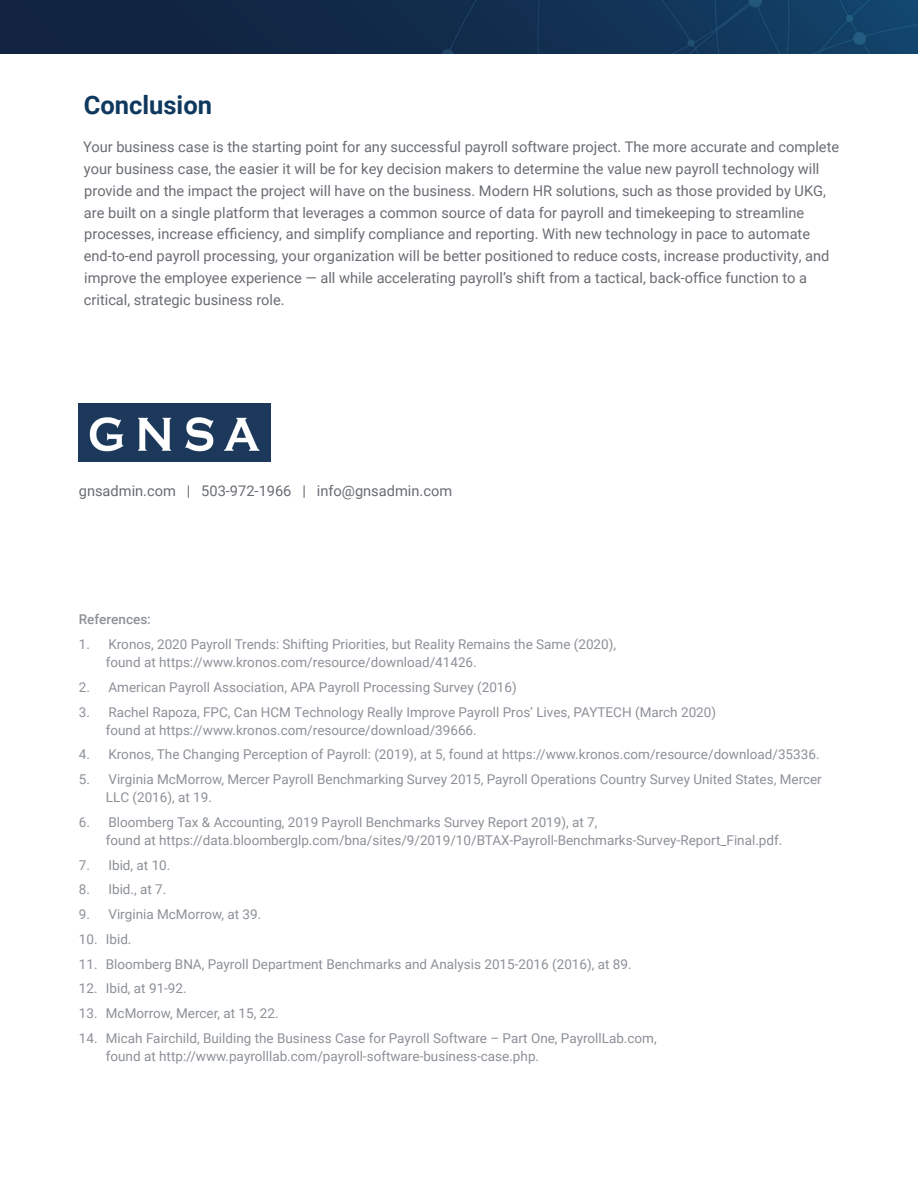
<style>
.page{position:relative;width:918px;height:1188px;background:#fff}
.page>*{position:absolute;margin:0;border:0;box-sizing:border-box;transform-origin:0 0}
.body_-_default_text{font:700 25.5px "Roboto";color:#0e385e}
.body_-_default_text-2{font:14.7px/21.8px "Roboto";color:#696d73}
.t1{font:14.7px "Roboto";color:#686d74}
.t2{font:13.5px/18px "Roboto";color:#8c9198}
.footnote_-_header{font:500 13.5px "Roboto";color:#8c9198}
</style>
<div class="page">
<img style="left:0;top:0;width:918px;height:53px">
<img style="left:79px;top:404px;width:192px;height:57px">
<p class="body_-_default_text" style="left:84px;top:88px;width:130px">Conclusion</p>
<p class="body_-_default_text-2" style="left:83px;top:136px;width:758px">Your business case is the starting point for any successful payroll software project. The more accurate and complete your business case, the easier it will be for key decision makers to determine the value new payroll technology will provide and the impact the project will have on the business. Modern HR solutions, such as those provided by UKG, are built on a single platform that leverages a common source of data for payroll and timekeeping to streamline processes, increase efficiency, and simplify compliance and reporting. With new technology in pace to automate end-to-end payroll processing, your organization will be better positioned to reduce costs, increase productivity, and improve the employee experience — all while accelerating payroll’s shift from a tactical, back-office function to a critical, strategic business role.</p>
<p class="t1" style="left:79px;top:480px;width:375px">gnsadmin.com | 503-972-1966 | info@gnsadmin.com</p>
<p class="footnote_-_header" style="left:79px;top:610px;width:74px">References:</p>
<p class="t2" style="left:106px;top:635px;width:512px;text-indent:-27px">1. Kronos, 2020 Payroll Trends: Shifting Priorities, but Reality Remains the Same (2020), found at https://www.kronos.com/resource/download/41426.</p>
<p class="t2" style="left:79px;top:678px;width:439px">2. American Payroll Association, APA Payroll Processing Survey (2016)</p>
<p class="t2" style="left:106px;top:702px;width:612px;text-indent:-27px">3. Rachel Rapoza, FPC, Can HCM Technology Really Improve Payroll Pros’ Lives, PAYTECH (March 2020) found at https://www.kronos.com/resource/download/39666.</p>
<p class="t2" style="left:79px;top:745px;width:742px">4. Kronos, The Changing Perception of Payroll: (2019), at 5, found at https://www.kronos.com/resource/download/35336.</p>
<p class="t2" style="left:106px;top:770px;width:718px;text-indent:-27px">5. Virginia McMorrow, Mercer Payroll Benchmarking Survey 2015, Payroll Operations Country Survey United States, Mercer<br>LLC (2016), at 19.</p>
<p class="t2" style="left:106px;top:813px;width:678px;text-indent:-27px">6. Bloomberg Tax &amp; Accounting, 2019 Payroll Benchmarks Survey Report 2019), at 7,<br>found at https://data.bloomberglp.com/bna/sites/9/2019/10/BTAX-Payroll-Benchmarks-Survey-Report_Final.pdf.</p>
<p class="t2" style="left:79px;top:855px;width:93px">7. Ibid, at 10.</p>
<p class="t2" style="left:79px;top:880px;width:89px">8. Ibid., at 7.</p>
<p class="t2" style="left:79px;top:905px;width:184px">9. Virginia McMorrow, at 39.</p>
<p class="t2" style="left:79px;top:930px;width:54px">10. Ibid.</p>
<p class="t2" style="left:79px;top:954px;width:554px">11. Bloomberg BNA, Payroll Department Benchmarks and Analysis 2015-2016 (2016), at 89.</p>
<p class="t2" style="left:79px;top:979px;width:109px">12. Ibid, at 91-92.</p>
<p class="t2" style="left:79px;top:1004px;width:201px">13. McMorrow, Mercer, at 15, 22.</p>
<p class="t2" style="left:106px;top:1029px;width:552px;text-indent:-27px">14. Micah Fairchild, Building the Business Case for Payroll Software – Part One, PayrollLab.com, found at http://www.payrolllab.com/payroll-software-business-case.php.</p>
</div>
